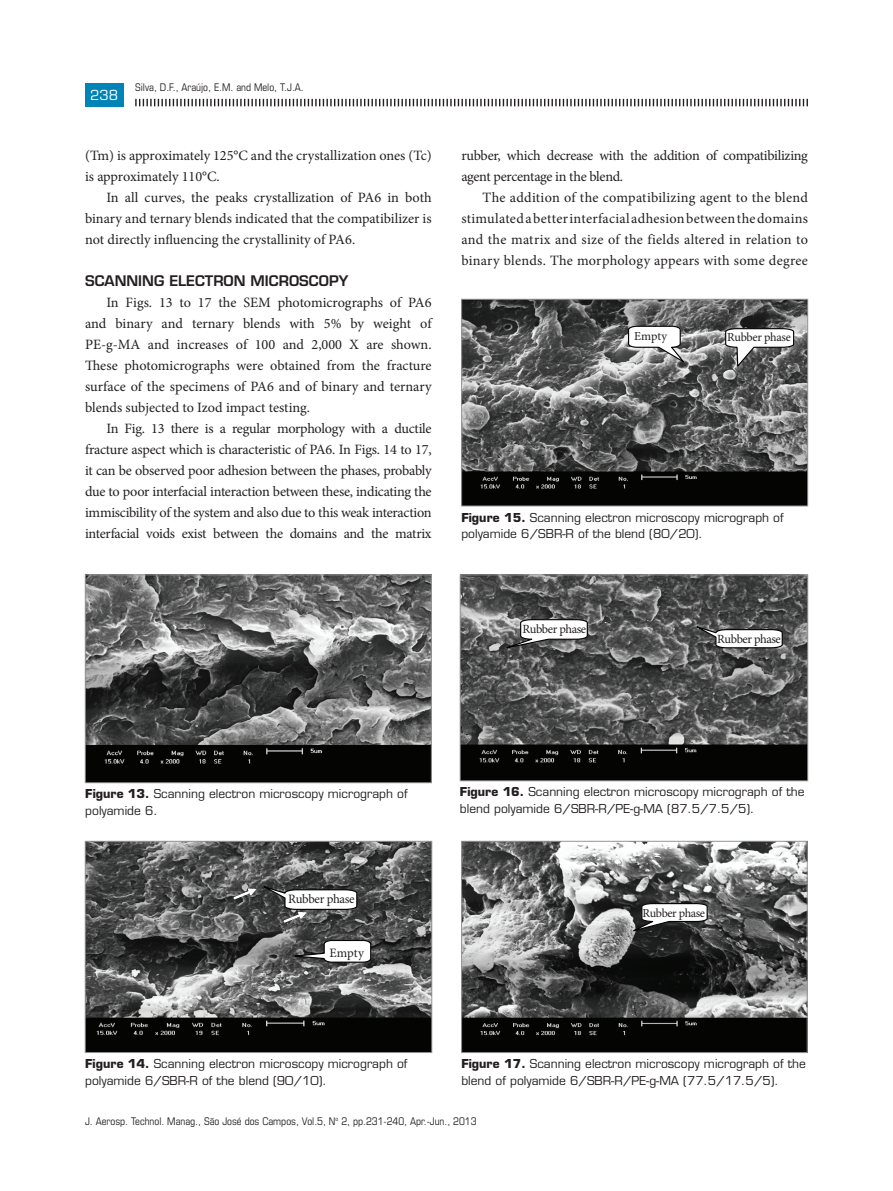
<style>
.page{position:relative;width:893px;height:1191px;background:#fff}
.page>*{position:absolute;margin:0;border:0;box-sizing:border-box;transform-origin:0 0}
.t1{font:14.25px/21px "Minion Pro";letter-spacing:-.005em;color:#231f20;text-align:justify}
.t2{font:600 14.25px "Eurostile LT Std";color:#231f20}
.t3{font:13.5px "Eurostile LT Std";color:#fff}
.t4{font:12.75px "Minion Pro";letter-spacing:-.025em;color:#231f20}
.t5{font:12.45px "Minion Pro";letter-spacing:-.035em;color:#231f20}
.t6{font:12.3px "Minion Pro";letter-spacing:-.025em;color:#231f20}
.t7{font:12px/16.5px "Eurostile LT Std";color:#231f20}
.t8{font:condensed 10.5px "Eurostile LT Std";color:#231f20}
.s1{font-weight:700}
</style>
<div class="page">
<svg style="left:135px;top:99px;width:673px;height:7px"></svg>
<div style="left:85px;top:83px;width:38px;height:23px;background:#0083b6"></div>
<img style="left:463px;top:843px;width:342px;height:207px">
<svg style="left:623px;top:902px;width:85px;height:32px"></svg>
<div style="left:461px;top:841px;width:346px;height:211px;border:1px solid #939598"></div>
<img style="left:87px;top:576px;width:343px;height:205px">
<div style="left:85px;top:574px;width:347px;height:209px;border:1px solid #939598"></div>
<img style="left:87px;top:843px;width:343px;height:207px">
<svg style="left:282px;top:939px;width:90px;height:24px"></svg>
<svg style="left:232px;top:882px;width:126px;height:41px"></svg>
<div style="left:85px;top:841px;width:347px;height:211px;border:1px solid #939598"></div>
<img style="left:463px;top:301px;width:343px;height:203px">
<svg style="left:724px;top:327px;width:71px;height:42px"></svg>
<svg style="left:627px;top:325px;width:61px;height:41px"></svg>
<div style="left:461px;top:299px;width:347px;height:207px;border:1px solid #939598"></div>
<img style="left:462px;top:576px;width:344px;height:203px">
<svg style="left:489px;top:618px;width:99px;height:34px"></svg>
<svg style="left:686px;top:622px;width:97px;height:27px"></svg>
<div style="left:460px;top:574px;width:348px;height:207px;border:1px solid #939598"></div>
<p class="t3" style="left:90px;top:86px;width:29px">238</p>
<p class="t8" style="left:135px;top:81px;width:170px">Silva, D.F., Araújo, E.M. and Melo, T.J.A.</p>
<p class="t1" style="left:85px;top:144px;width:348px">(Tm) is approximately 125°C and the crystallization ones (Tc) is approximately 110°C.</p>
<p class="t1" style="left:85px;top:186px;width:348px;text-indent:21px">In all curves, the peaks crystallization of PA6 in both binary and ternary blends indicated that the compatibilizer is not directly influencing the crystallinity of PA6.</p>
<p class="t2" style="left:85px;top:271px;width:265px">SCANNING ELECTRON MICROSCOPY</p>
<p class="t1" style="left:85px;top:291px;width:348px;text-indent:21px">In Figs. 13 to 17 the SEM photomicrographs of PA6 and binary and ternary blends with 5% by weight of PE-g-MA and increases of 100 and 2,000 X are shown.<br>These photomicrographs were obtained from the fracture surface of the specimens of PA6 and of binary and ternary blends subjected to Izod impact testing.</p>
<p class="t1" style="left:85px;top:418px;width:348px;text-indent:21px">In Fig. 13 there is a regular morphology with a ductile fracture aspect which is characteristic of PA6. In Figs. 14 to 17, it can be observed poor adhesion between the phases, probably due to poor interfacial interaction between these, indicating the immiscibility of the system and also due to this weak interaction interfacial voids exist between the domains and the matrix</p>
<p class="t1" style="left:461px;top:144px;width:348px">rubber, which decrease with the addition of compatibilizing agent percentage in the blend.</p>
<p class="t1" style="left:461px;top:186px;width:348px;text-indent:21px">The addition of the compatibilizing agent to the blend stimulated a better interfacial adhesion between the domains and the matrix and size of the fields altered in relation to binary blends. The morphology appears with some degree</p>
<p class="t6" style="left:634px;top:328px;width:34px">Empty</p>
<p class="t6" style="left:727px;top:328px;width:65px">Rubber phase</p>
<p class="t7" style="left:461px;top:509px;width:324px"><span class="s1">Figure 15.</span> Scanning electron microscopy micrograph of polyamide 6/SBR-R of the blend (80/20).</p>
<p class="t5" style="left:522px;top:621px;width:65px">Rubber phase</p>
<p class="t5" style="left:717px;top:630px;width:65px">Rubber phase</p>
<p class="t7" style="left:85px;top:785px;width:324px"><span class="s1">Figure 13.</span> Scanning electron microscopy micrograph of polyamide 6.</p>
<p class="t4" style="left:288px;top:890px;width:68px">Rubber phase</p>
<p class="t4" style="left:330px;top:944px;width:36px">Empty</p>
<p class="t7" style="left:85px;top:1055px;width:324px"><span class="s1">Figure 14.</span> Scanning electron microscopy micrograph of polyamide 6/SBR-R of the blend (90/10).</p>
<p class="t7" style="left:460px;top:784px;width:346px"><span class="s1">Figure 16.</span> Scanning electron microscopy micrograph of the blend polyamide 6/SBR-R/PE-g-MA (87.5/7.5/5).</p>
<p class="t6" style="left:643px;top:904px;width:64px">Rubber phase</p>
<p class="t7" style="left:461px;top:1055px;width:346px"><span class="s1">Figure 17.</span> Scanning electron microscopy micrograph of the blend of polyamide 6/SBR-R/PE-g-MA (77.5/17.5/5).</p>
<p class="t8" style="left:85px;top:1114px;width:393px">J. Aerosp. Technol. Manag., São José dos Campos, Vol.5, N<sup>o</sup> 2, pp.231-240, Apr.-Jun., 2013</p>
</div>
